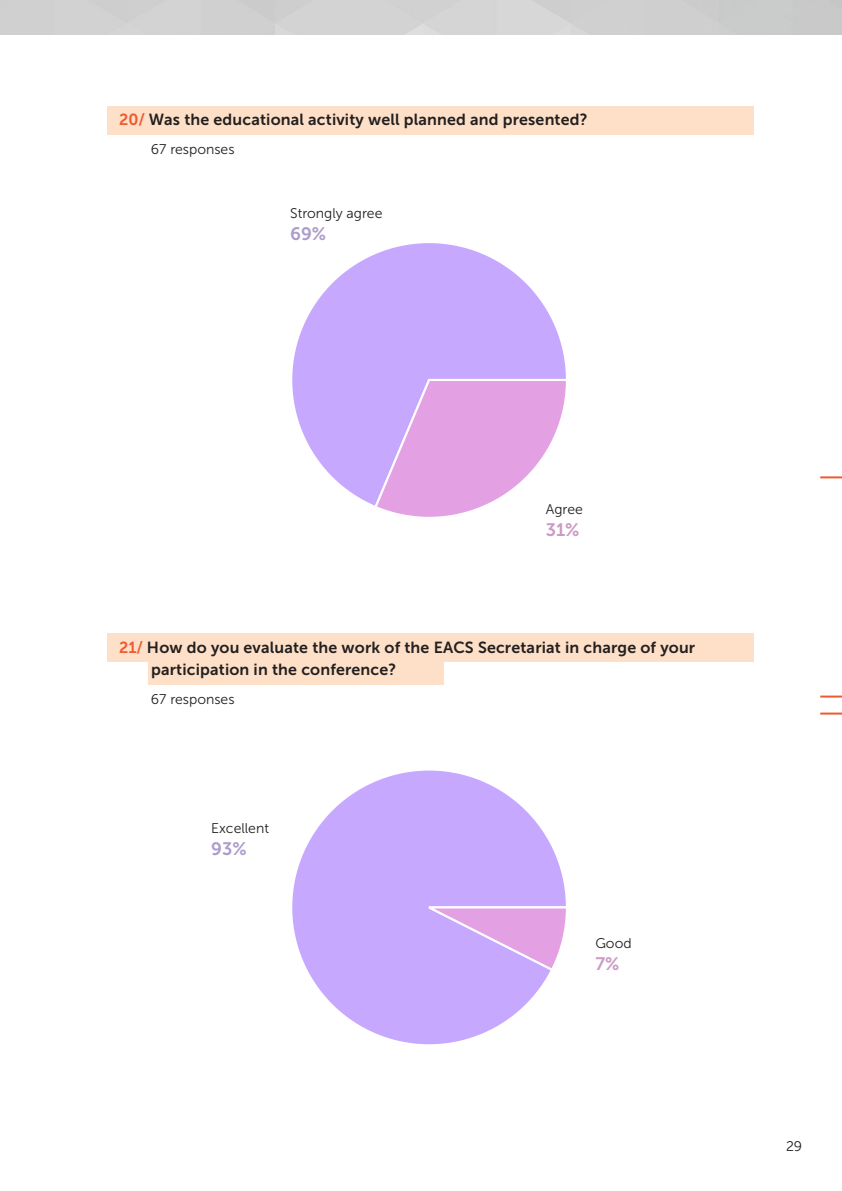
<style>
.page{position:relative;width:842px;height:1191px;background:#fff}
.page>*{position:absolute;margin:0;border:0;box-sizing:border-box;transform-origin:0 0}
.t1{font:18px "Museo Sans 700";color:#ad9dcb}
.t2{font:18px "Museo Sans 700";color:#cb9ac5}
.t3{font:16px/22px "Museo Sans 700";letter-spacing:.01em;color:#231f20}
.t4{font:14px "Museo Sans 300";color:#231f20}
.s1{color:#f1592f}
</style>
<div class="page">
<hr style="left:820px;top:476px;width:22px;height:2px;background:#f1592f">
<hr style="left:820px;top:695px;width:22px;height:2px;background:#f1592f">
<hr style="left:820px;top:712px;width:22px;height:2px;background:#f1592f">
<div style="left:108px;top:634px;width:646px;height:28px;background:#fde0c7"></div>
<div style="left:108px;top:106px;width:646px;height:29px;background:#fde0c7"></div>
<div style="left:148px;top:656px;width:296px;height:29px;background:#fde0c7"></div>
<svg style="left:292px;top:243px;width:274px;height:262px"></svg>
<svg style="left:373px;top:378px;width:193px;height:139px"></svg>
<svg style="left:292px;top:770px;width:274px;height:275px"></svg>
<svg style="left:420px;top:905px;width:146px;height:67px;background:#d8adf3"></svg>
<p class="t3" style="left:119px;top:109px;width:470px"><span class="s1">20/</span> Was the educational activity well planned and presented?</p>
<p class="t4" style="left:151px;top:141px;width:85px">67 responses</p>
<p class="t4" style="left:290px;top:205px;width:94px">Strongly agree</p>
<p class="t1" style="left:290px;top:223px;width:37px">69%</p>
<p class="t4" style="left:546px;top:501px;width:39px">Agree</p>
<p class="t2" style="left:546px;top:519px;width:35px">31%</p>
<p class="t3" style="left:151px;top:636px;width:545px;text-indent:-32px"><span class="s1">21/</span> How do you evaluate the work of the EACS Secretariat in charge of your participation in the conference?</p>
<p class="t4" style="left:151px;top:691px;width:85px">67 responses</p>
<p class="t4" style="left:211px;top:820px;width:59px">Excellent</p>
<p class="t1" style="left:211px;top:838px;width:37px">93%</p>
<p class="t4" style="left:595px;top:935px;width:38px">Good</p>
<p class="t2" style="left:595px;top:953px;width:26px">7%</p>
<p class="t4" style="left:786px;top:1139px;width:18px">29</p>
</div>
